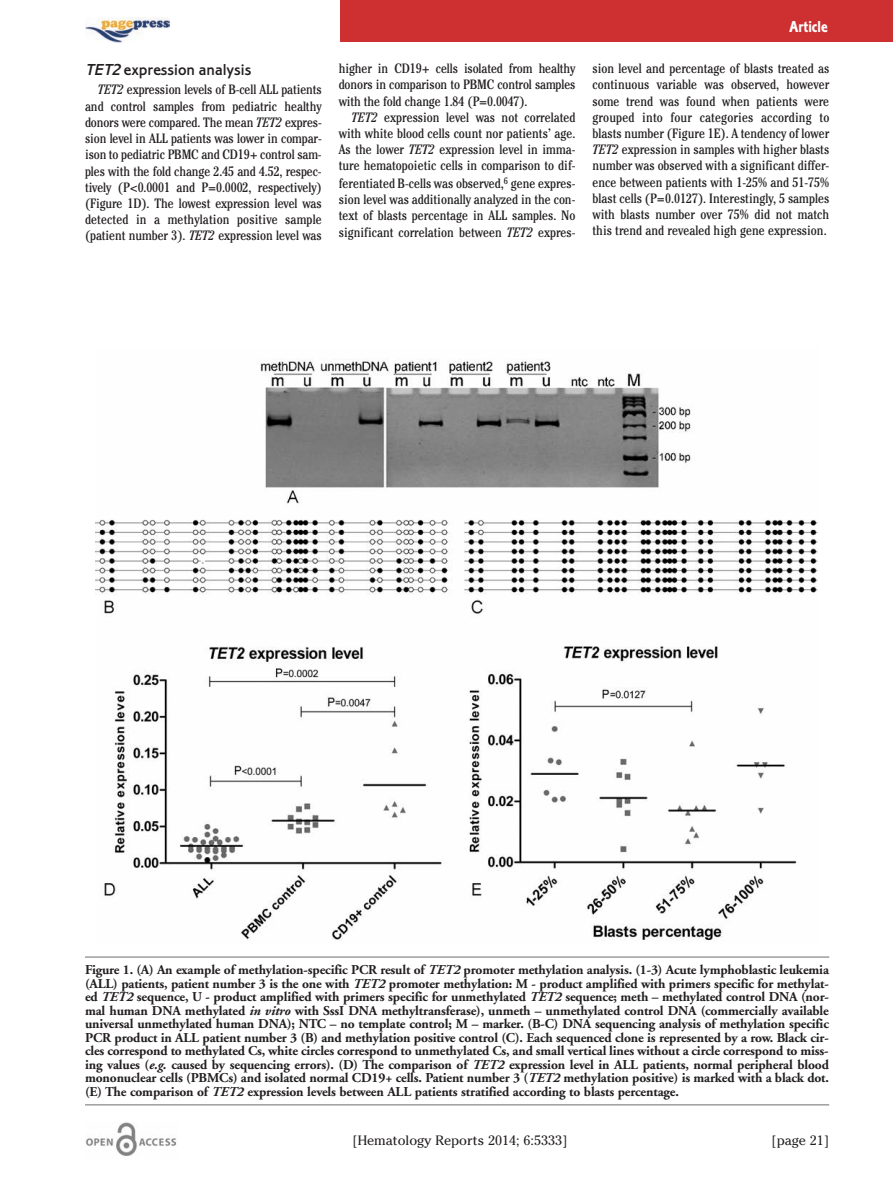
<style>
.page{position:relative;width:893px;height:1191px;background:#fff}
.page>*{position:absolute;margin:0;border:0;box-sizing:border-box;transform-origin:0 0}
.t1{font:16.5px "Corinthian Medium Plain";color:#231f20}
.t2{font:16.5px "Corinthian Bold Condensed Plain";color:#fff}
.t3{font:condensed 13.5px/16.2px "Cheltenham";color:#231f20;text-align:justify}
.t4{font:700 13.5px/13.5px "Adobe Garamond";letter-spacing:-.01em;color:#231f20;text-align:justify}
.t5{font:13.5px "Cheltenham";color:#231f20}
.s1{font-style:italic}
</style>
<div class="page">
<div style="left:340px;top:0;width:553px;height:42px;background:#ce3031"></div>
<img style="left:86px;top:1123px;width:91px;height:33px">
<img style="left:85px;top:17px;width:85px;height:26px">
<img style="left:96px;top:359px;width:723px;height:582px">
<hr style="left:85px;top:956px;width:744px;height:1px;background:#6c6d70">
<hr style="left:85px;top:1104px;width:744px;height:1px;background:#6c6d70">
<p class="t1" style="left:85px;top:64px;width:168px"><span class="s1">TET2</span>expression analysis</p>
<p class="t3" style="left:85px;top:83px;width:238px;text-indent:13px"><span class="s1">TET2</span> expression levels of B-cell ALL patients and control samples from pediatric healthy donors were compared. The mean <span class="s1">TET2</span> expres&shy;sion level in ALL patients was lower in compar&shy;ison to pediatric PBMC and CD19+ control sam&shy;ples with the fold change 2.45 and 4.52, respec&shy;tively (P&lt;0.0001 and P=0.0002, respectively) (Figure 1D). The lowest expression level was detected in a methylation positive sample (patient number 3). <span class="s1">TET2</span> expression level was</p>
<p class="t3" style="left:339px;top:62px;width:238px">higher in CD19+ cells isolated from healthy donors in comparison to PBMC control samples with the fold change 1.84 (P=0.0047).</p>
<p class="t3" style="left:339px;top:110px;width:238px;text-indent:13px"><span class="s1">TET2</span> expression level was not correlated with white blood cells count nor patients’ age.<br>As the lower <span class="s1">TET2</span> expression level in imma&shy;ture hematopoietic cells in comparison to dif&shy;ferentiated B-cells was observed,<sup>6</sup> gene expres&shy;sion level was additionally analyzed in the con&shy;text of blasts percentage in ALL samples. No significant correlation between <span class="s1">TET2</span> expres-</p>
<p class="t2" style="left:789px;top:21px;width:40px">Article</p>
<p class="t3" style="left:592px;top:62px;width:238px">sion level and percentage of blasts treated as continuous variable was observed, however some trend was found when patients were grouped into four categories according to blasts number (Figure 1E). A tendency of lower <span class="s1">TET2</span> expression in samples with higher blasts number was observed with a significant differ&shy;ence between patients with 1-25% and 51-75% blast cells (P=0.0127). Interestingly, 5 samples with blasts number over 75% did not match this trend and revealed high gene expression.</p>
<p class="t4" style="left:85px;top:964px;width:745px">Figure 1. (A) An example of methylation-specific PCR result of <span class="s1">TET2</span> promoter methylation analysis. (1-3) Acute lymphoblastic leukemia (ALL) patients, patient number 3 is the one with <span class="s1">TET2</span> promoter methylation: M - product amplified with primers specific for methylat&shy;ed <span class="s1">TET2</span> sequence, U - product amplified with primers specific for unmethylated <span class="s1">TET2</span> sequence; meth – methylated control DNA (nor&shy;mal human DNA methylated <span class="s1">in vitro</span> with SssI DNA methyltransferase), unmeth – unmethylated control DNA (commercially available universal unmethylated human DNA); NTC – no template control; M – marker. (B-C) DNA sequencing analysis of methylation specific PCR product in ALL patient number 3 (B) and methylation positive control (C). Each sequenced clone is represented by a row. Black cir&shy;cles correspond to methylated Cs, white circles correspond to unmethylated Cs, and small vertical lines without a circle correspond to miss&shy;ing values (<span class="s1">e.g.</span> caused by sequencing errors). (D) The comparison of <span class="s1">TET2</span> expression level in ALL patients, normal peripheral blood mononuclear cells (PBMCs) and isolated normal CD19+ cells. Patient number 3 (<span class="s1">TET2</span> methylation positive) is marked with a black dot. (E) The comparison of <span class="s1">TET2</span> expression levels between ALL patients stratified according to blasts percentage.</p>
<p class="t5" style="left:352px;top:1132px;width:217px">[Hematology Reports 2014; 6:5333]</p>
<p class="t5" style="left:771px;top:1132px;width:59px">[page 21]</p>
</div>
